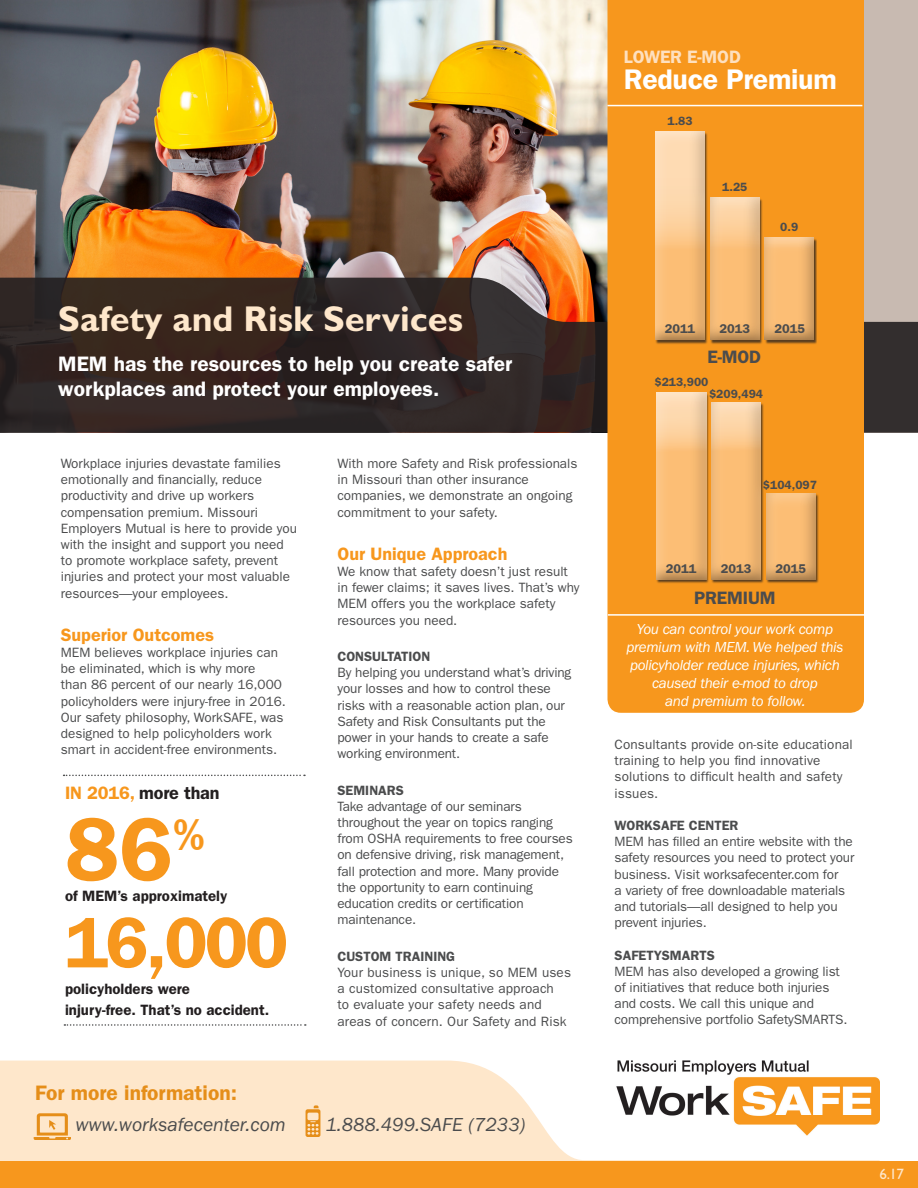
<style>
.page{position:relative;width:918px;height:1188px;background:#fff}
.page>*{position:absolute;margin:0;border:0;box-sizing:border-box;transform-origin:0 0}
.t1{font:600 90px "ITC Franklin Gothic Std";color:#f7971d}
.t2{font:600 72px "ITC Franklin Gothic Std";color:#f7971d}
.t3{font:700 36px "Gill Sans Std";color:#fee7cb}
.t4{font:600 28.5px "ITC Franklin Gothic Std";letter-spacing:-.01em;color:#fff}
.t5{font:600 21px/25.2px "ITC Franklin Gothic Std";color:#fff}
.t6{font:600 21px "ITC Franklin Gothic Std";color:#e58e19}
.t7{font:italic 19.5px "ITC Franklin Gothic Std";color:#4b4c4d}
.Body_Text{font:600 18px "ITC Franklin Gothic Std";color:#f7971d}
.t8{font:600 18px "ITC Franklin Gothic Std";letter-spacing:-.01em;color:#231f20}
.t9{font:600 18px "ITC Franklin Gothic Std";letter-spacing:-.01em;color:#4b4c4d}
.t10{font:600 18px "ITC Franklin Gothic Std";letter-spacing:-.01em;color:#fee0bf}
.Cutline{font:italic 15px/18px "ITC Franklin Gothic Std";letter-spacing:-.02em;color:#fff;text-align:center}
.t11{font:600 15px/21px "ITC Franklin Gothic Std";color:#231f20}
.t12{font:15px "Gill Sans";color:#fee7cb}
.Body_Text-2{font:13.5px/16.2px "ITC Franklin Gothic Std";color:#4b4c4d}
.Graph_Head{font:600 13.5px "ITC Franklin Gothic Std";color:#4b4c4d}
.Body_Text-3{font:600 12.75px "ITC Franklin Gothic Std";color:#4b4c4d}
.Body_Text-4{font:600 12px "ITC Franklin Gothic Std";color:#4b4c4d}
.s1{color:#f7971d}
</style>
<div class="page">
<div style="left:0;top:0;width:918px;height:433px;background:#c8bab1"></div>
<img style="left:0;top:0;width:608px;height:278px">
<svg style="left:0;top:278px;width:918px;height:155px;background:#3a2d28"></svg>
<svg style="left:0;top:1061px;width:880px;height:100px;fill:#fee7cb"></svg>
<svg style="left:34px;top:1113px;width:37px;height:27px"></svg>
<div style="left:0;top:1161px;width:918px;height:27px;background:#f7971d"></div>
<svg style="left:306px;top:1105px;width:14px;height:32px"></svg>
<img style="left:611px;top:1060px;width:269px;height:77px">
<div style="left:608px;top:0;width:256px;height:713px;background:#f7971d"></div>
<hr style="left:608px;top:614px;width:256px;height:2px;background:#fff">
<hr style="left:608px;top:105px;width:254px;height:1px;background:#fff">
<svg style="left:64px;top:1024px;width:242px;height:2px"></svg>
<svg style="left:64px;top:775px;width:241px;height:1px"></svg>
<div style="left:655px;top:132px;width:162px;height:212px;background:#231f20;opacity:.75"></div>
<div style="left:653px;top:130px;width:161px;height:213px;background:#231f20;opacity:.75"></div>
<div style="left:656px;top:394px;width:163px;height:190px;background:#231f20;opacity:.75"></div>
<div style="left:654px;top:392px;width:162px;height:190px;background:#231f20;opacity:.75"></div>
<p class="t3" style="left:58px;top:297px;width:406px">Safety and Risk Services</p>
<p class="t5" style="left:58px;top:351px;width:456px">MEM has the resources to help you create safer workplaces and protect your employees.</p>
<p class="Body_Text-2" style="left:61px;top:455px;width:238px">Workplace injuries devastate families emotionally and financially, reduce productivity and drive up workers compensation premium. Missouri Employers Mutual is here to provide you with the insight and support you need to promote workplace safety, prevent injuries and protect your most valuable resources—your employees.</p>
<p class="Body_Text" style="left:61px;top:624px;width:155px">Superior Outcomes</p>
<p class="Body_Text-2" style="left:61px;top:644px;width:227px">MEM believes workplace injuries can be eliminated, which is why more<br>than 86 percent of our nearly 16,000 policyholders were injury-free in 2016.<br>Our safety philosophy, WorkSAFE, was designed to help policyholders work smart in accident-free environments.</p>
<p class="t8" style="left:65px;top:782px;width:156px"><span class="s1">IN 2016,</span> more than</p>
<p class="t1" style="left:65px;top:796px;width:141px">86<sup>%</sup></p>
<p class="t11" style="left:65px;top:886px;width:164px">of MEM’s approximately</p>
<p class="t2" style="left:65px;top:900px;width:225px">16,000</p>
<p class="t11" style="left:65px;top:979px;width:206px">policyholders were<br>injury-free. That’s no accident.</p>
<h3 class="t6" style="left:35px;top:1080px;width:203px">For more information:</h3>
<p class="Body_Text-2" style="left:338px;top:455px;width:242px">With more Safety and Risk professionals in Missouri than other insurance companies, we demonstrate an ongoing commitment to your safety.</p>
<p class="Body_Text" style="left:338px;top:543px;width:171px">Our Unique Approach</p>
<p class="Body_Text-2" style="left:338px;top:563px;width:243px">We know that safety doesn’t just result in fewer claims; it saves lives. That’s why</p>
<p class="Body_Text-2" style="left:338px;top:596px;width:220px">MEM offers you the workplace safety resources you need.</p>
<p class="Graph_Head" style="left:338px;top:648px;width:94px">CONSULTATION</p>
<p class="Body_Text-2" style="left:338px;top:665px;width:235px">By helping you understand what’s driving your losses and how to control these risks with a reasonable action plan, our Safety and Risk Consultants put the power in your hands to create a safe working environment.</p>
<p class="Graph_Head" style="left:338px;top:782px;width:68px">SEMINARS</p>
<p class="Body_Text-2" style="left:338px;top:798px;width:237px">Take advantage of our seminars throughout the year on topics ranging from OSHA requirements to free courses on defensive driving, risk management, fall protection and more. Many provide the opportunity to earn continuing education credits or certification maintenance.</p>
<p class="Graph_Head" style="left:338px;top:948px;width:119px">CUSTOM TRAINING</p>
<p class="Body_Text-2" style="left:338px;top:964px;width:235px">Your business is unique, so MEM uses a customized consultative approach<br>to evaluate your safety needs and areas of concern. Our Safety and Risk</p>
<h3 class="t7" style="left:75px;top:1114px;width:212px">www.worksafecenter.com</h3>
<h3 class="t7" style="left:325px;top:1114px;width:201px">1.888.499.SAFE (7233)</h3>
<p class="t10" style="left:624px;top:46px;width:118px">LOWER E-MOD</p>
<p class="t4" style="left:624px;top:62px;width:214px">Reduce Premium</p>
<p class="Body_Text-4" style="left:668px;top:114px;width:27px">1.83</p>
<p class="Body_Text-4" style="left:722px;top:179px;width:27px">1.25</p>
<p class="Body_Text-4" style="left:780px;top:220px;width:19px">0.9</p>
<p class="Body_Text-3" style="left:665px;top:322px;width:32px">2011</p>
<p class="Body_Text-3" style="left:720px;top:322px;width:32px">2013</p>
<p class="Body_Text-3" style="left:774px;top:322px;width:32px">2015</p>
<p class="t9" style="left:708px;top:346px;width:55px">E-MOD</p>
<p class="Body_Text-4" style="left:655px;top:375px;width:55px">$213,900</p>
<p class="Body_Text-4" style="left:709px;top:387px;width:55px">$209,494</p>
<p class="Body_Text-4" style="left:763px;top:477px;width:55px">$104,097</p>
<p class="Body_Text-3" style="left:666px;top:561px;width:32px">2011</p>
<p class="Body_Text-3" style="left:721px;top:561px;width:32px">2013</p>
<p class="Body_Text-3" style="left:776px;top:561px;width:32px">2015</p>
<p class="t9" style="left:694px;top:587px;width:83px">PREMIUM</p>
<p class="Cutline" style="left:626px;top:620px;width:218px">You can control your work comp premium with MEM. We helped this policyholder reduce injuries, which caused their e-mod to drop<br>and premium to follow.</p>
<p class="Body_Text-2" style="left:615px;top:736px;width:240px">Consultants provide on-site educational training to help you find innovative solutions to difficult health and safety issues.</p>
<p class="Graph_Head" style="left:615px;top:817px;width:125px">WORKSAFE CENTER</p>
<p class="Body_Text-2" style="left:615px;top:834px;width:241px">MEM has filled an entire website with the safety resources you need to protect your business. Visit worksafecenter.com for<br>a variety of free downloadable materials and tutorials—all designed to help you prevent injuries.</p>
<p class="Graph_Head" style="left:615px;top:947px;width:102px">SAFETYSMARTS</p>
<p class="Body_Text-2" style="left:615px;top:963px;width:234px">MEM has also developed a growing list of initiatives that reduce both injuries and costs. We call this unique and comprehensive portfolio SafetySMARTS.</p>
<p class="t12" style="left:880px;top:1165px;width:26px">6.17</p>
<p class="t12" style="left:880px;top:1165px;width:26px">3 4</p>
</div>
